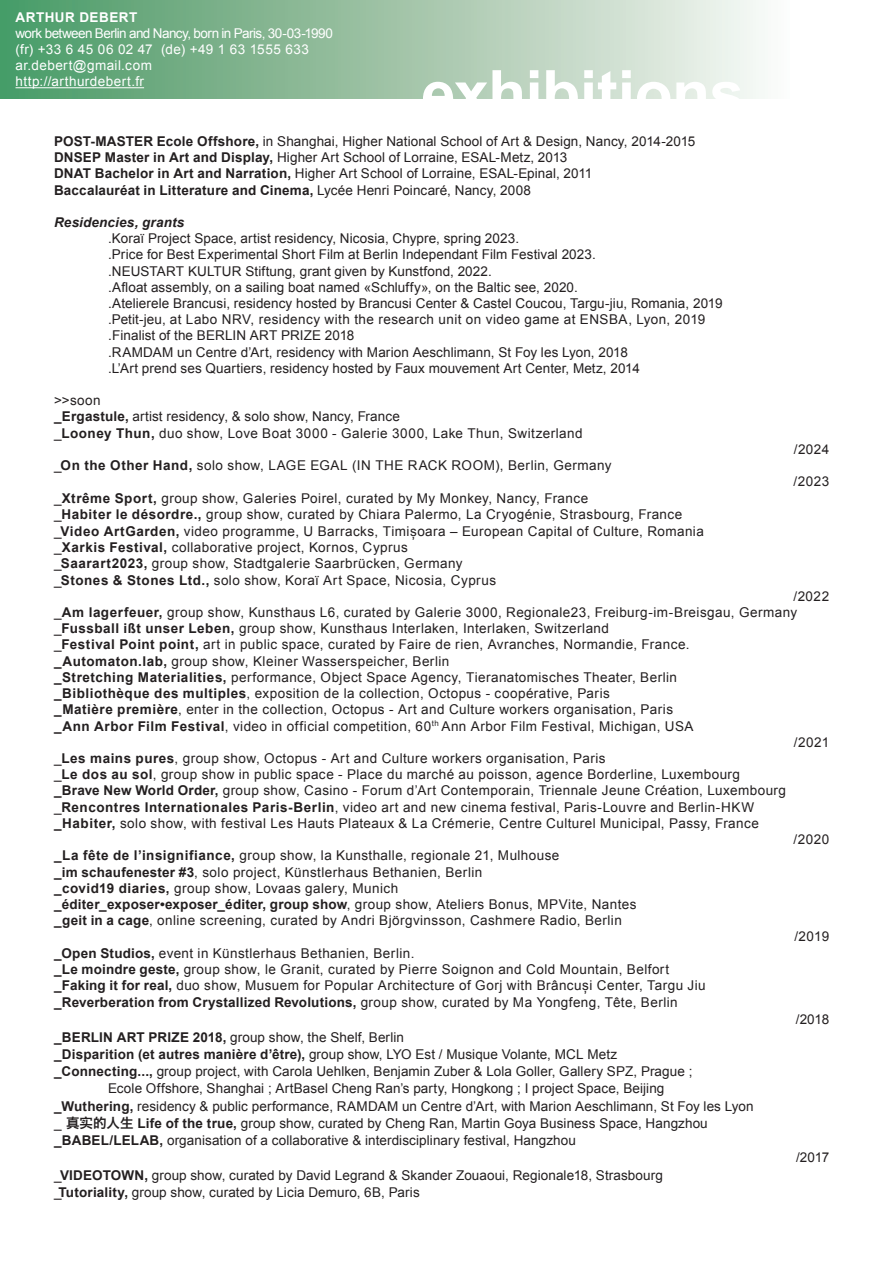
<style>
.page{position:relative;width:893px;height:1263px;background:#fff}
.page>*{position:absolute;margin:0;border:0;box-sizing:border-box;transform-origin:0 0}
.t1{font:700 62.4px "Arial";letter-spacing:-.01em;color:#fff}
.t2{font:13.5px/16.4px "Arial";letter-spacing:.03em;color:#231f20}
.t3{font:13.5px/16.2px "Arial";letter-spacing:.01em;color:#231f20}
.t4{font:13.5px "Arial";letter-spacing:.005em;color:#231f20}
.t5{font:700 13.5px "Arial";letter-spacing:.015em;color:#231f20}
.t6{font:13.5px/16.2px "Arial";letter-spacing:.03em;color:#fff}
.t7{font:italic 700 13.5px "Arial";letter-spacing:.01em;color:#231f20}
.t8{font:700 13.5px "Arial";letter-spacing:.035em;color:#fff}
.s1{font-weight:700}
.s2{font-weight:400}
.s3{font-family:"Hiragino Sans GB W6"}
</style>
<div class="page">
<div style="left:0;top:0;width:789px;height:99px;background:linear-gradient(to right,#489762,#f9f6f4)"></div>
<hr style="left:16px;top:87px;width:128px;height:1px;background:#fff">
<p class="t8" style="left:16px;top:9px;width:123px">ARTHUR DEBERT</p>
<p class="t6" style="left:16px;top:25px;width:319px">work between Berlin and Nancy, born in Paris, 30-03-1990 (fr) +33 6 45 06 02 47 (de) +49 1 63 1555 633 ar.debert@gmail.com<br>http://arthurdebert.fr</p>
<h1 class="t1" style="left:421px;top:58px;width:325px">exhibitions</h1>
<p class="t3" style="left:54px;top:133px;width:643px"><span class="s1">POST-MASTER Ecole Offshore,</span> in Shanghai, Higher National School of Art &amp; Design, Nancy, 2014-2015<br><span class="s1">DNSEP Master in Art and Display,</span> Higher Art School of Lorraine, ESAL-Metz, 2013<br><span class="s1">DNAT Bachelor in Art and Narration,</span> Higher Art School of Lorraine, ESAL-Epinal, 2011<br><span class="s1">Baccalauréat in Litterature and Cinema,</span> Lycée Henri Poincaré, Nancy, 2008</p>
<p class="t7" style="left:54px;top:215px;width:132px">Residencies, grants</p>
<p class="t3" style="left:108px;top:230px;width:616px">.Koraï Project Space, artist residency, Nicosia, Chypre, spring 2023.<br>.Price for Best Experimental Short Film at Berlin Independant Film Festival 2023.<br>.NEUSTART KULTUR Stiftung, grant given by Kunstfond, 2022.<br>.Afloat assembly, on a sailing boat named «Schluffy», on the Baltic see, 2020.<br>.Atelierele Brancusi, residency hosted by Brancusi Center &amp; Castel Coucou, Targu-jiu, Romania, 2019 .Petit-jeu, at Labo NRV, residency with the research unit on video game at ENSBA, Lyon, 2019 .Finalist of the BERLIN ART PRIZE 2018<br>.RAMDAM un Centre d’Art, residency with Marion Aeschlimann, St Foy les Lyon, 2018<br>.L’Art prend ses Quartiers, residency hosted by Faux mouvement Art Center, Metz, 2014</p>
<p class="t2" style="left:54px;top:392px;width:530px">&gt;&gt;soon<br><span class="s1">_Ergastule,</span> artist residency, &amp; solo show, Nancy, France<br>_<span class="s1">Looney Thun,</span> duo show, Love Boat 3000 - Galerie 3000, Lake Thun, Switzerland</p>
<p class="t2" style="left:54px;top:457px;width:559px">_<span class="s1">On the Other Hand,</span> solo show, LAGE EGAL (IN THE RACK ROOM), Berlin, Germany</p>
<p class="t2" style="left:54px;top:490px;width:651px">_<span class="s1">Xtrême Sport,</span> group show, Galeries Poirel, curated by My Monkey, Nancy, France<br>_<span class="s1">Habiter le désordre.,</span> group show, curated by Chiara Palermo, La Cryogénie, Strasbourg, France _<span class="s1">Video ArtGarden,</span> video programme, U Barracks, Timișoara – European Capital of Culture, Romania _<span class="s1">Xarkis Festival,</span> collaborative project, Kornos, Cyprus<br>_<span class="s1">Saarart2023,</span> group show, Stadtgalerie Saarbrücken, Germany<br>_<span class="s1">Stones &amp; Stones Ltd.,</span> solo show, Koraï Art Space, Nicosia, Cyprus</p>
<p class="t2" style="left:794px;top:441px;width:37px">/2024</p>
<p class="t2" style="left:793px;top:474px;width:37px">/2023</p>
<p class="t2" style="left:793px;top:588px;width:37px">/2022</p>
<p class="t2" style="left:54px;top:604px;width:745px">_<span class="s1">Am lagerfeuer,</span> group show, Kunsthaus L6, curated by Galerie 3000, Regionale23, Freiburg-im-Breisgau, Germany</p>
<p class="t2" style="left:54px;top:620px;width:557px">_<span class="s1">Fussball ißt unser Leben,</span> group show, Kunsthaus Interlaken, Interlaken, Switzerland</p>
<p class="t2" style="left:54px;top:636px;width:637px">_<span class="s1">Festival Point point,</span> art in public space, curated by Faire de rien, Avranches, Normandie, France.</p>
<p class="t2" style="left:54px;top:653px;width:397px"><span class="s1">_Automaton.lab,</span> group show, Kleiner Wasserspeicher, Berlin</p>
<p class="t2" style="left:54px;top:669px;width:625px"><span class="s1">_Stretching Materialities,</span> performance, Object Space Agency, Tieranatomisches Theater, Berlin</p>
<p class="t2" style="left:54px;top:685px;width:557px"><span class="s1">_Bibliothèque des multiples</span>, exposition de la collection, Octopus - coopérative, Paris</p>
<p class="t2" style="left:54px;top:702px;width:621px"><span class="s1">_Matière première</span>, enter in the collection, Octopus - Art and Culture workers organisation, Paris</p>
<p class="t2" style="left:54px;top:718px;width:641px"><span class="s1">_Ann Arbor Film Festival</span>, video in official competition, 60<sup>th</sup> Ann Arbor Film Festival, Michigan, USA</p>
<p class="t2" style="left:794px;top:734px;width:37px">/2021</p>
<p class="t2" style="left:54px;top:750px;width:553px">_<span class="s1">Les mains pures</span>, group show, Octopus - Art and Culture workers organisation, Paris</p>
<p class="t2" style="left:54px;top:766px;width:688px">_<span class="s1">Le dos au sol</span>, group show in public space - Place du marché au poisson, agence Borderline, Luxembourg</p>
<p class="t2" style="left:54px;top:783px;width:734px"><span class="s1">_Brave New World Order,</span> group show, Casino - Forum d’Art Contemporain, Triennale Jeune Création, Luxembourg</p>
<p class="t2" style="left:54px;top:799px;width:702px">_<span class="s1">Rencontres Internationales Paris-Berlin</span>, video art and new cinema festival, Paris-Louvre and Berlin-HKW</p>
<p class="t2" style="left:54px;top:815px;width:706px"><span class="s1">_Habiter,</span> solo show, with festival Les Hauts Plateaux &amp; La Crémerie, Centre Culturel Municipal, Passy, France</p>
<p class="t2" style="left:793px;top:831px;width:37px">/2020</p>
<p class="t2" style="left:54px;top:847px;width:507px"><span class="s1">_La fête de l’insignifiance,</span> group show, la Kunsthalle, regionale 21, Mulhouse</p>
<p class="t2" style="left:54px;top:864px;width:430px"><span class="s1">_im schaufenester #3</span>, solo project, Künstlerhaus Bethanien, Berlin</p>
<p class="t2" style="left:54px;top:880px;width:346px"><span class="s1">_covid19 diaries,</span> group show, Lovaas galery, Munich</p>
<p class="t5" style="left:54px;top:897px;width:584px">_éditer_exposer•exposer_éditer, group show<span class="s2">, group show, Ateliers Bonus, MPVite, Nantes</span></p>
<p class="t2" style="left:54px;top:912px;width:569px"><span class="s1">_geit in a cage</span>, online screening, curated by Andri Björgvinsson, Cashmere Radio, Berlin</p>
<p class="t2" style="left:794px;top:928px;width:36px">/2019</p>
<p class="t2" style="left:54px;top:945px;width:362px"><span class="s1">_Open Studios,</span> event in Künstlerhaus Bethanien, Berlin.</p>
<p class="t2" style="left:54px;top:961px;width:617px"><span class="s1">_Le moindre geste,</span> group show, le Granit, curated by Pierre Soignon and Cold Mountain, Belfort</p>
<p class="t2" style="left:54px;top:977px;width:653px"><span class="s1">_Faking it for real,</span> duo show, Musuem for Popular Architecture of Gorj with Brâncuși Center, Targu Jiu</p>
<p class="t5" style="left:54px;top:995px;width:625px">_Reverberation from Crystallized Revolutions, <span class="s2">group show, curated by Ma Yongfeng, Tête, Berlin</span></p>
<p class="t2" style="left:796px;top:1011px;width:35px">/2018</p>
<p class="t3" style="left:54px;top:1029px;width:352px"><span class="s1">_BERLIN ART PRIZE 2018,</span> group show, the Shelf, Berlin</p>
<p class="t4" style="left:54px;top:1047px;width:565px"><span class="s1">_Disparition (et autres manière d’être),</span> group show, LYO Est / Musique Volante, MCL Metz</p>
<p class="t4" style="left:54px;top:1064px;width:640px"><span class="s1">_Connecting...,</span> group project, with Carola Uehlken, Benjamin Zuber &amp; Lola Goller, Gallery SPZ, Prague ;</p>
<p class="t4" style="left:108px;top:1081px;width:558px">Ecole Offshore, Shanghai ; ArtBasel Cheng Ran’s party, Hongkong ; I project Space, Beijing</p>
<p class="t4" style="left:54px;top:1098px;width:701px"><span class="s1">_Wuthering,</span> residency &amp; public performance, RAMDAM un Centre d’Art, with Marion Aeschlimann, St Foy les Lyon</p>
<p class="t4" style="left:54px;top:1116px;width:655px">_ <span class="s3">真实的人生</span> <span class="s1">Life of the true,</span> group show, curated by Cheng Ran, Martin Goya Business Space, Hangzhou</p>
<p class="t4" style="left:54px;top:1133px;width:523px"><span class="s1">_BABEL/LELAB,</span> organisation of a collaborative &amp; interdisciplinary festival, Hangzhou</p>
<p class="t2" style="left:796px;top:1149px;width:35px">/2017</p>
<p class="t4" style="left:54px;top:1167px;width:610px">_<span class="s1">VIDEOTOWN,</span> group show, curated by David Legrand &amp; Skander Zouaoui, Regionale18, Strasbourg</p>
<p class="t4" style="left:54px;top:1185px;width:367px">_<span class="s1">Tutoriality,</span> group show, curated by Licia Demuro, 6B, Paris</p>
</div>
